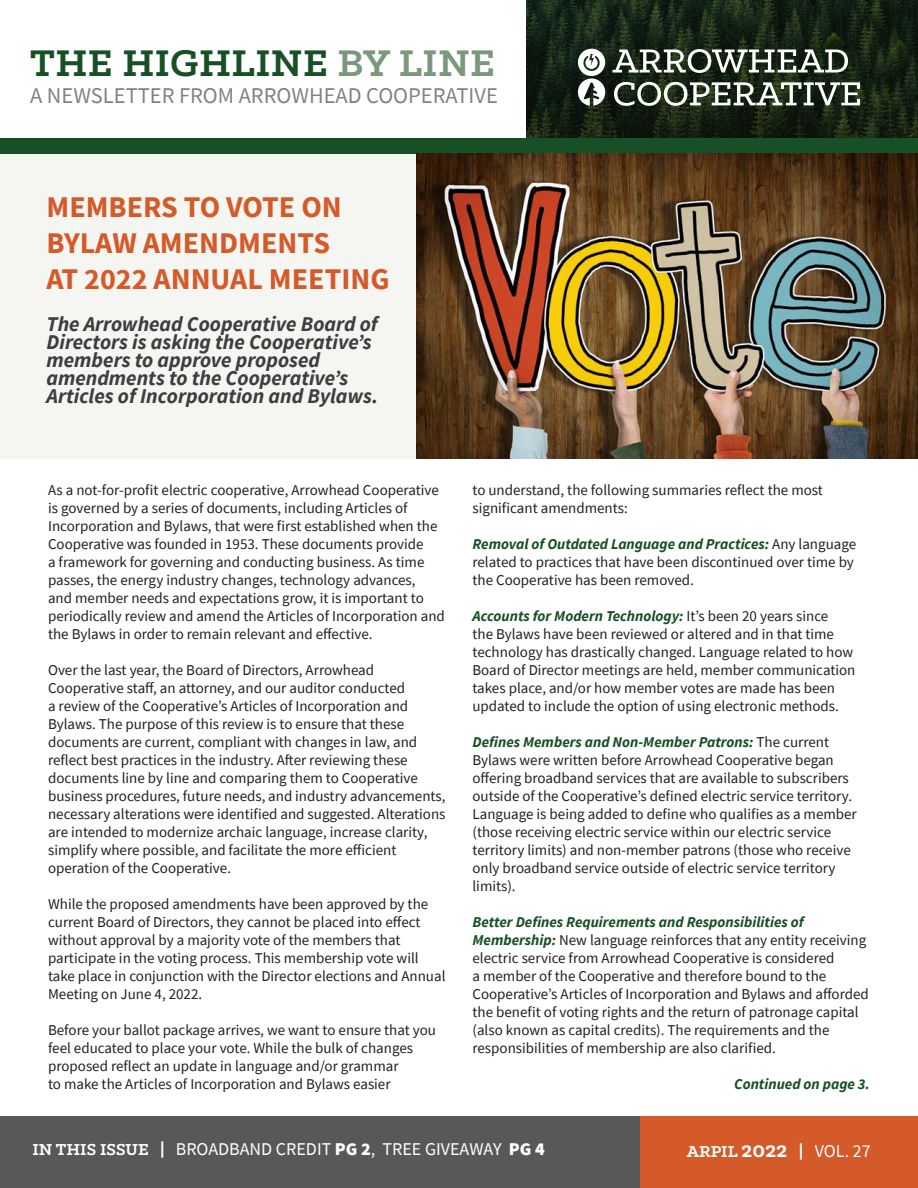
<style>
.page{position:relative;width:918px;height:1188px;background:#fff}
.page>*{position:absolute;margin:0;border:0;box-sizing:border-box;transform-origin:0 0}
.t1{font:700 42px "Klinic Slab";letter-spacing:.01em;color:#185026}
.t2{font:700 30px/36px "Source Sans Pro";color:#d45a29}
.t3{font:22.5px "Source Sans Pro";color:#808285}
.t4{font:italic 700 21px/18px "Source Sans Pro";color:#3e3e3f}
.t5{font:18px "Source Sans Pro";color:#fff}
.t6{font:700 18px "Klinic Slab";color:#fff}
.t7{font:15px/18px "Source Sans Pro";color:#231f20}
.t8{font:italic 700 15px "Source Sans Pro";color:#185026}
.s1{color:#79987c}
.s2{font-weight:700;font-style:italic;color:#185026}
.s3{font-family:"Klinic Slab";font-weight:700}
.s4{font-weight:900}
.s5{font-size:24px}
.s6{font-family:"Source Sans Pro";font-weight:400}
</style>
<div class="page">
<svg style="left:527px;top:0;width:391px;height:139px;background:#152314"></svg>
<div style="left:0;top:154px;width:449px;height:305px;background:#f5f5f2"></div>
<div style="left:639px;top:1117px;width:279px;height:71px;background:#d45a29"></div>
<div style="left:0;top:1117px;width:639px;height:71px;background:#57585a"></div>
<div style="left:0;top:139px;width:918px;height:15px;background:#174f26"></div>
<svg style="left:613px;top:49px;width:235px;height:24px"></svg>
<svg style="left:614px;top:82px;width:246px;height:24px"></svg>
<svg style="left:578px;top:49px;width:27px;height:57px"></svg>
<img style="left:417px;top:154px;width:501px;height:305px">
<p class="t1" style="left:30px;top:35px;width:466px">THE HIGHLINE <span class="s1">BY LINE</span></p>
<p class="t3" style="left:30px;top:81px;width:469px">A NEWSLETTER FROM ARROWHEAD COOPERATIVE</p>
<p class="t2" style="left:46px;top:189px;width:297px">MEMBERS TO VOTE ON<br>BYLAW AMENDMENTS</p>
<p class="t2" style="left:46px;top:261px;width:344px">AT 2022 ANNUAL MEETING</p>
<p class="t4" style="left:46px;top:315px;width:333px">The Arrowhead Cooperative Board of Directors is asking the Cooperative’s members to approve proposed amendments to the Cooperative’s Articles of Incorporation and Bylaws.</p>
<p class="t7" style="left:48px;top:481px;width:398px">As a not-for-profit electric cooperative, Arrowhead Cooperative is governed by a series of documents, including Articles of Incorporation and Bylaws, that were first established when the Cooperative was founded in 1953. These documents provide<br>a framework for governing and conducting business. As time passes, the energy industry changes, technology advances,<br>and member needs and expectations grow, it is important to periodically review and amend the Articles of Incorporation and the Bylaws in order to remain relevant and effective.</p>
<p class="t7" style="left:48px;top:661px;width:399px">Over the last year, the Board of Directors, Arrowhead Cooperative staff, an attorney, and our auditor conducted<br>a review of the Cooperative’s Articles of Incorporation and Bylaws. The purpose of this review is to ensure that these documents are current, compliant with changes in law, and reflect best practices in the industry. After reviewing these documents line by line and comparing them to Cooperative business procedures, future needs, and industry advancements, necessary alterations were identified and suggested. Alterations are intended to modernize archaic language, increase clarity, simplify where possible, and facilitate the more efficient operation of the Cooperative.</p>
<p class="t7" style="left:48px;top:895px;width:399px">While the proposed amendments have been approved by the current Board of Directors, they cannot be placed into effect without approval by a majority vote of the members that participate in the voting process. This membership vote will take place in conjunction with the Director elections and Annual Meeting on June 4, 2022.</p>
<p class="t7" style="left:48px;top:1021px;width:390px">Before your ballot package arrives, we want to ensure that you feel educated to place your vote. While the bulk of changes proposed reflect an update in language and/or grammar<br>to make the Articles of Incorporation and Bylaws easier</p>
<p class="t7" style="left:472px;top:481px;width:352px">to understand, the following summaries reflect the most significant amendments:</p>
<p class="t7" style="left:472px;top:535px;width:385px"><span class="s2">Removal of Outdated Language and Practices:</span> Any language related to practices that have been discontinued over time by the Cooperative has been removed.</p>
<p class="t7" style="left:472px;top:607px;width:384px"><span class="s2">Accounts for Modern Technology:</span> It’s been 20 years since<br>the Bylaws have been reviewed or altered and in that time technology has drastically changed. Language related to how Board of Director meetings are held, member communication takes place, and/or how member votes are made has been updated to include the option of using electronic methods.</p>
<p class="t7" style="left:472px;top:733px;width:386px"><span class="s2">Defines Members and Non-Member Patrons:</span> The current Bylaws were written before Arrowhead Cooperative began offering broadband services that are available to subscribers outside of the Cooperative’s defined electric service territory.<br>Language is being added to define who qualifies as a member (those receiving electric service within our electric service territory limits) and non-member patrons (those who receive only broadband service outside of electric service territory limits).</p>
<p class="t7" style="left:472px;top:913px;width:398px"><span class="s2">Better Defines Requirements and Responsibilities of Membership:</span> New language reinforces that any entity receiving electric service from Arrowhead Cooperative is considered<br>a member of the Cooperative and therefore bound to the Cooperative’s Articles of Incorporation and Bylaws and afforded the benefit of voting rights and the return of patronage capital (also known as capital credits). The requirements and the responsibilities of membership are also clarified.</p>
<p class="t8" style="left:734px;top:1074px;width:137px">Continued on page 3.</p>
<p class="t5" style="left:32px;top:1138px;width:514px"><span class="s3">IN THIS ISSUE |</span> BROADBAND CREDIT <span class="s4">PG 2</span>, TREE GIVEAWAY <span class="s4">PG 4</span></p>
<p class="t6" style="left:687px;top:1140px;width:185px">ARPIL <span class="s5">2022</span> | <span class="s6">VOL. 27</span></p>
</div>
